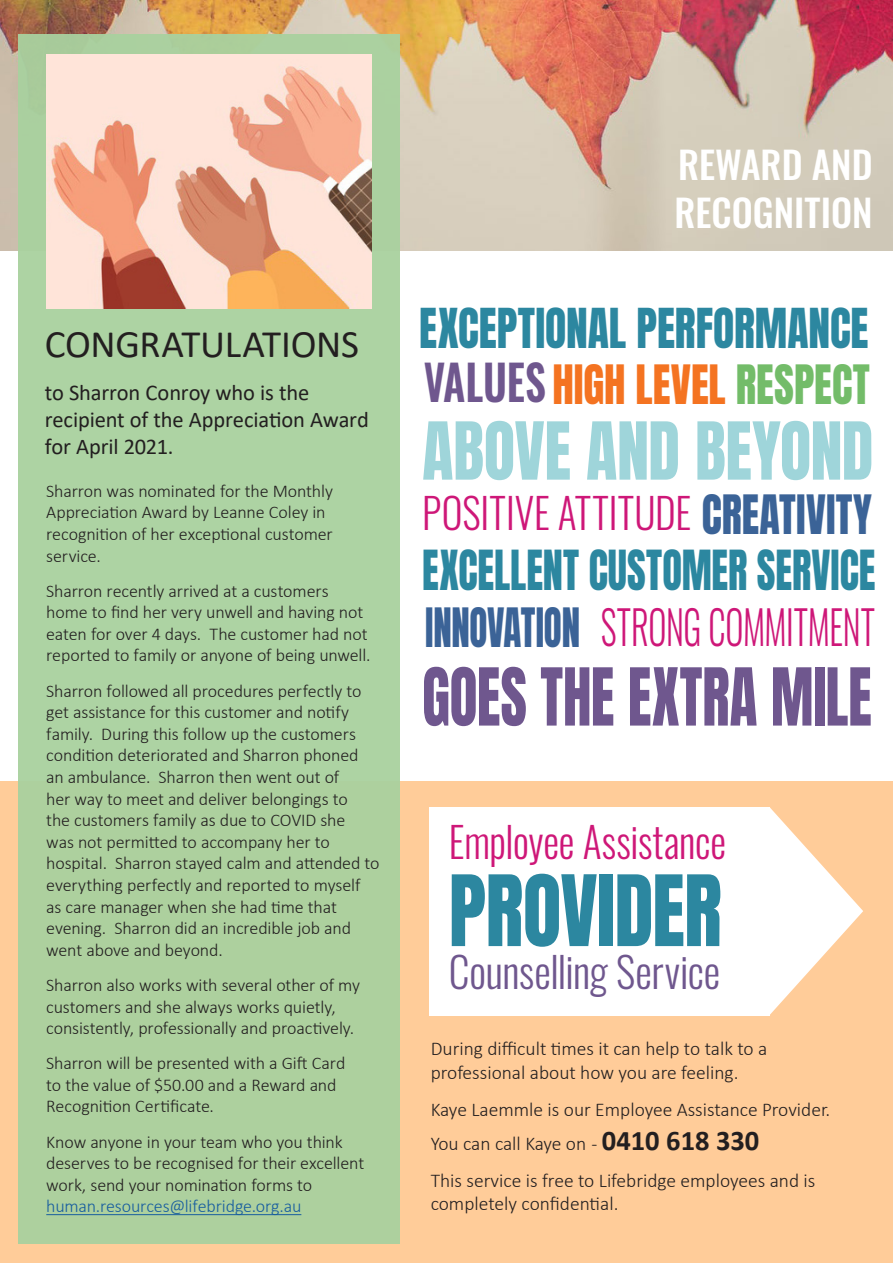
<style>
.page{position:relative;width:893px;height:1263px;background:#fff}
.page>*{position:absolute;margin:0;border:0;box-sizing:border-box;transform-origin:0 0}
.t1{font:83.55px "Anton";letter-spacing:-.01em;color:#2c87a0;scale:.95 1}
.t2{font:67.8px "Anton";color:#6f578e;scale:.84 1}
.t3{font:67.8px "Anton";letter-spacing:-.005em;color:#9fd5da;scale:.95 1}
.t4{font:46.95px "Anton";letter-spacing:-.005em;color:#2c87a0;scale:.86 1}
.t5{font:46.8px "Anton";color:#2c87a0;scale:.93 1}
.t6{font:300 46.5px "Oswald";letter-spacing:-.005em;color:#ce1778;scale:.74 1}
.t7{font:46.05px "Anton";color:#f47321;scale:.93 1}
.t8{font:46.05px "Anton";letter-spacing:-.005em;color:#3b6397;scale:.8 1}
.t9{font:46.05px "Anton";letter-spacing:-.005em;color:#3b6397;scale:.92 1}
.t10{font:300 42px "Oswald";letter-spacing:-.005em;color:#ce1778;scale:.94 1}
.t11{font:300 42px "Oswald";letter-spacing:-.01em;color:#6f578e}
.t12{font:39px "Calibri";letter-spacing:-.01em;color:#231f20}
.t13{font:500 37.5px "Oswald";color:#fff}
.t14{font:22.5px/27px "Calibri";letter-spacing:-.005em;color:#231f20}
.t15{font:300 19.5px/23.4px "Calibri";color:#231f20}
.t16{font:300 18px/21.6px "Calibri";letter-spacing:-.01em;color:#231f20}
.t17{font:300 18px "Calibri";letter-spacing:-.005em;color:#175d9e}
.s1{font-family:"Oswald";font-weight:600;font-size:48.6px;color:#6f578e}
.s2{color:#73bc69}
.s3{font-weight:700;font-size:28.5px}
</style>
<div class="page">
<img style="left:0;top:0;width:893px;height:250px">
<div style="left:0;top:781px;width:893px;height:482px;background:#fc9"></div>
<div style="left:18px;top:34px;width:382px;height:1210px;background:#a9d19f"></div>
<hr style="left:46px;top:1214px;width:255px;height:1px;background:#175d9e">
<div style="left:429px;top:807px;width:340px;height:208px;background:#fff"></div>
<svg style="left:769px;top:807px;width:94px;height:208px"></svg>
<img style="left:46px;top:55px;width:325px;height:254px">
<p class="t12" style="left:45px;top:317px;width:316px">CONGRATULATIONS</p>
<p class="t14" style="left:45px;top:379px;width:326px">to Sharron Conroy who is the recipient of the Appreciation Award for April 2021.</p>
<p class="t16" style="left:46px;top:480px;width:288px">Sharron was nominated for the Monthly<br>Appreciation Award by Leanne Coley in recognition of her exceptional customer service.</p>
<p class="t16" style="left:46px;top:580px;width:326px">Sharron recently arrived at a customers home to find her very unwell and having not eaten for over 4 days. The customer had not reported to family or anyone of being unwell.</p>
<p class="t16" style="left:46px;top:680px;width:335px">Sharron followed all procedures perfectly to get assistance for this customer and notify family. During this follow up the customers condition deteriorated and Sharron phoned an ambulance. Sharron then went out of<br>her way to meet and deliver belongings to<br>the customers family as due to COVID she<br>was not permitted to accompany her to hospital. Sharron stayed calm and attended to everything perfectly and reported to myself as care manager when she had time that evening. Sharron did an incredible job and went above and beyond.</p>
<p class="t16" style="left:46px;top:974px;width:315px">Sharron also works with several other of my customers and she always works quietly, consistently, professionally and proactively.</p>
<p class="t16" style="left:46px;top:1052px;width:301px">Sharron will be presented with a Gift Card to the value of $50.00 and a Reward and<br>Recognition Certificate.</p>
<p class="t16" style="left:46px;top:1130px;width:319px">Know anyone in your team who you think deserves to be recognised for their excellent work, send your nomination forms to</p>
<p class="t17" style="left:46px;top:1195px;width:257px">human.resources@lifebridge.org.au</p>
<p class="t13" style="left:678px;top:145px;width:196px">REWARD AND</p>
<p class="t13" style="left:674px;top:193px;width:200px">RECOGNITION</p>
<p class="t5" style="left:419px;top:305px;width:485px">EXCEPTIONAL PERFORMANCE</p>
<p class="t7" style="left:424px;top:361px;width:481px"><span class="s1">VALUES</span> HIGH LEVEL <span class="s2">RESPECT</span></p>
<p class="t3" style="left:422px;top:417px;width:476px">ABOVE AND BEYOND</p>
<p class="t10" style="left:422px;top:475px;width:288px">POSITIVE ATTITUDE</p>
<p class="t4" style="left:422px;top:546px;width:528px">EXCELLENT CUSTOMER SERVICE</p>
<p class="t6" style="left:601px;top:585px;width:372px">STRONG COMMITMENT</p>
<p class="t2" style="left:422px;top:662px;width:537px">GOES THE EXTRA MILE</p>
<p class="t9" style="left:702px;top:491px;width:187px">CREATIVITY</p>
<p class="t8" style="left:425px;top:604px;width:195px">INNOVATION</p>
<p class="t10" style="left:449px;top:805px;width:296px">Employee Assistance</p>
<p class="t1" style="left:449px;top:868px;width:289px">PROVIDER</p>
<p class="t11" style="left:449px;top:934px;width:273px">Counselling Service</p>
<p class="t15" style="left:431px;top:1037px;width:338px">During difficult times it can help to talk to a professional about how you are feeling.</p>
<p class="t15" style="left:431px;top:1097px;width:401px">Kaye Laemmle is our Employee Assistance Provider.</p>
<p class="t15" style="left:431px;top:1131px;width:330px">You can call Kaye on - <span class="s3">0410 618 330</span></p>
<p class="t15" style="left:431px;top:1168px;width:386px">This service is free to Lifebridge employees and is completely confidential.</p>
</div>
